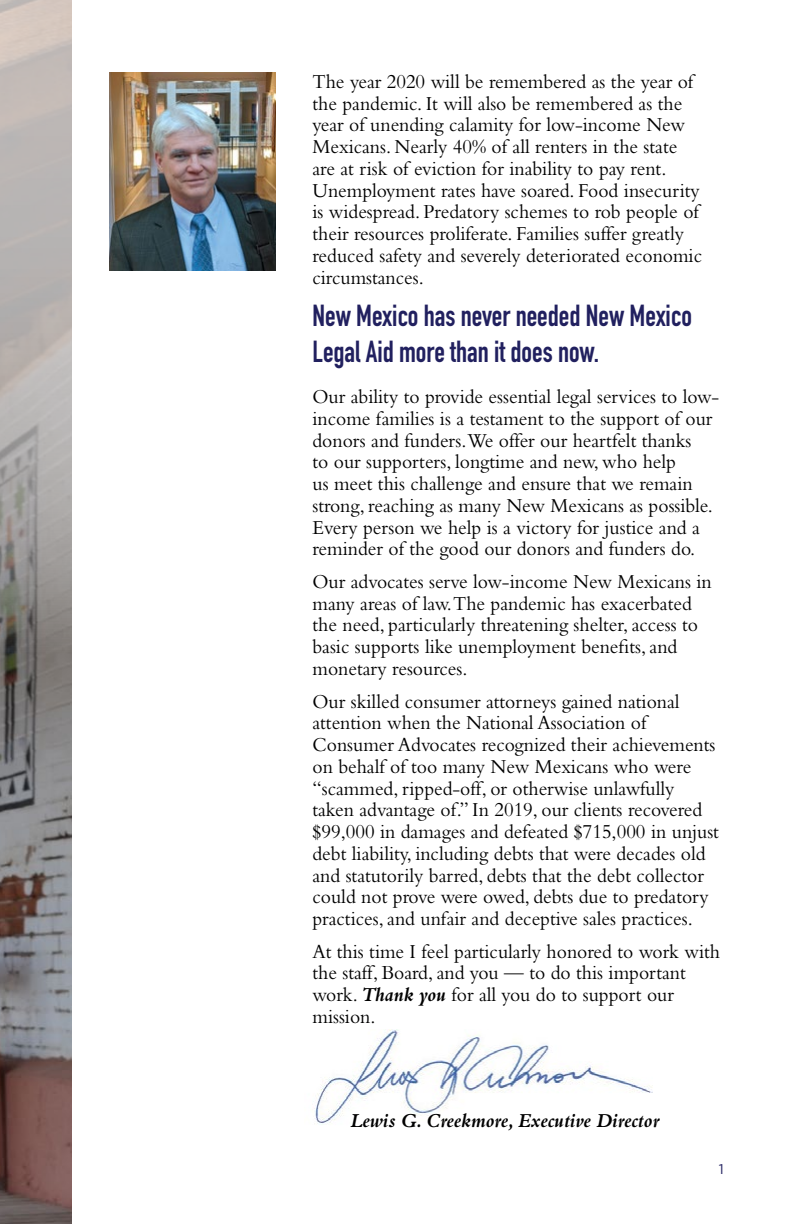
<style>
.page{position:relative;width:792px;height:1224px;background:#fff}
.page>*{position:absolute;margin:0;border:0;box-sizing:border-box;transform-origin:0 0}
.body_text{font:700 30px/36px "DIN Condensed";color:#21205f;scale:.95 1}
.body_text-2{font:20.6px/21.8px "Bembo";color:#000;scale:.95 1}
.body_text-3{font:italic 700 20.6px "Bembo";color:#000;scale:.95 1}
.t1{font:14px "Gotham";color:#21205f}
.s1{font-weight:700;font-style:italic}
</style>
<div class="page">
<img style="left:315px;top:1030px;width:337px;height:95px">
<img style="left:109px;top:72px;width:166px;height:199px">
<img style="left:0;top:652px;width:72px;height:572px">
<svg style="left:0;top:0;width:72px;height:652px;background:#b0aba9"></svg>
<p class="body_text-2" style="left:312px;top:70px;width:412px">The year 2020 will be remembered as the year of the pandemic. It will also be remembered as the year of unending calamity for low-income New Mexicans. Nearly 40% of all renters in the state are at risk of eviction for inability to pay rent.<br>Unemployment rates have soared. Food insecurity is widespread. Predatory schemes to rob people of their resources proliferate. Families suffer greatly reduced safety and severely deteriorated economic circumstances.</p>
<p class="body_text" style="left:312px;top:298px;width:401px">New Mexico has never needed New Mexico<br>Legal Aid more than it does now.</p>
<p class="body_text-2" style="left:312px;top:385px;width:430px">Our ability to provide essential legal services to low&shy;income families is a testament to the support of our donors and funders.We offer our heartfelt thanks<br>to our supporters, longtime and new, who help<br>us meet this challenge and ensure that we remain strong, reaching as many New Mexicans as possible.<br>Every person we help is a victory for justice and a reminder of the good our donors and funders do.</p>
<p class="body_text-2" style="left:312px;top:570px;width:422px">Our advocates serve low-income New Mexicans in many areas of law.The pandemic has exacerbated the need, particularly threatening shelter, access to basic supports like unemployment benefits, and monetary resources.</p>
<p class="body_text-2" style="left:312px;top:690px;width:429px">Our skilled consumer attorneys gained national attention when the National Association of Consumer Advocates recognized their achievements on behalf of too many New Mexicans who were “scammed, ripped-off, or otherwise unlawfully taken advantage of.” In 2019, our clients recovered $99,000 in damages and defeated $715,000 in unjust debt liability, including debts that were decades old and statutorily barred, debts that the debt collector could not prove were owed, debts due to predatory practices, and unfair and deceptive sales practices.</p>
<p class="body_text-2" style="left:312px;top:940px;width:431px">At this time I feel particularly honored to work with the staff, Board, and you — to do this important work. <span class="s1">Thank you</span> for all you do to support our mission.</p>
<p class="body_text-3" style="left:351px;top:1109px;width:326px">Lewis G. Creekmore, Executive Director</p>
<p class="t1" style="left:719px;top:1161px;width:7px">1</p>
</div>
